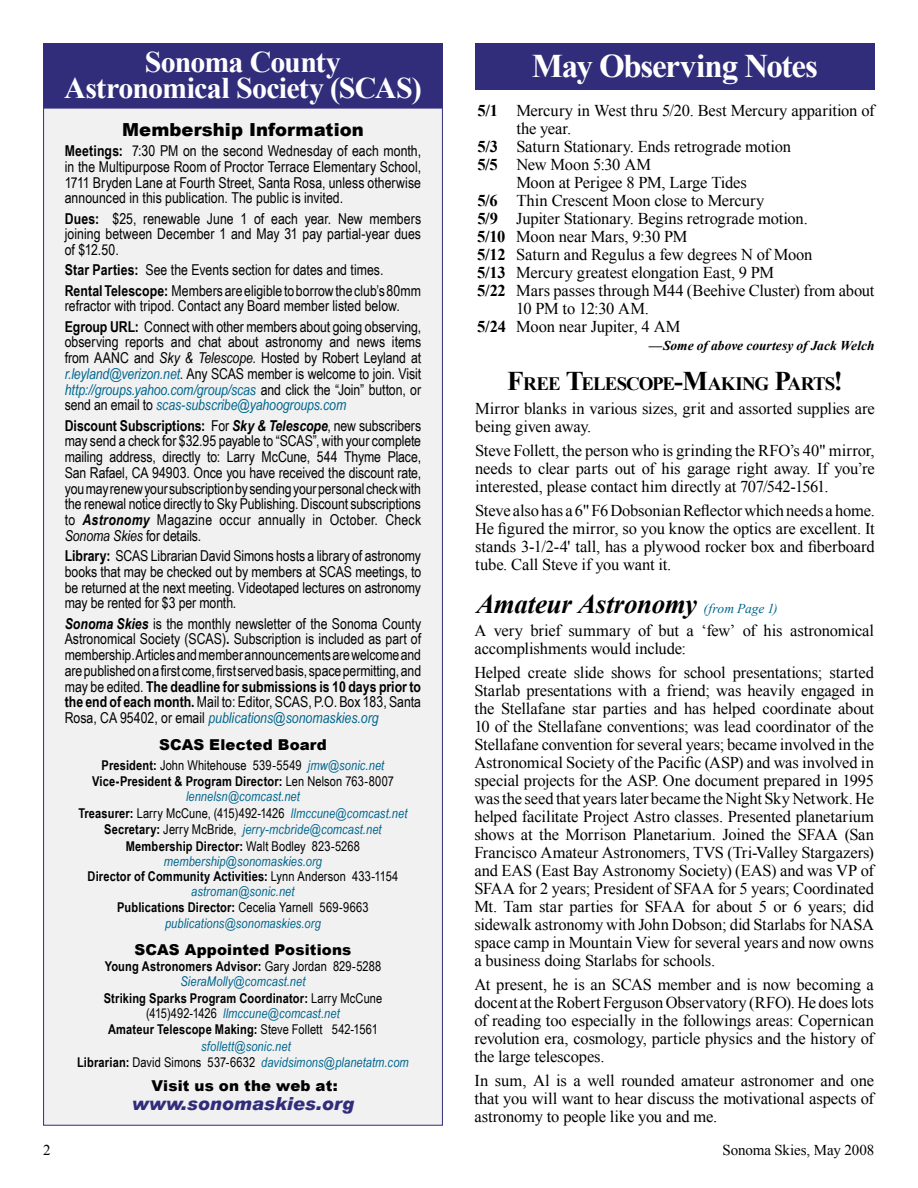
<style>
.page{position:relative;width:918px;height:1188px;background:#fff}
.page>*{position:absolute;margin:0;border:0;box-sizing:border-box;transform-origin:0 0}
.t1{font:700 33px "Times New Roman";letter-spacing:-.035em;color:#fff}
.t2{font:700 30px/25.5px "Times New Roman";letter-spacing:-.025em;color:#fff;text-align:center}
.t3{font:italic 700 27px "Times New Roman";letter-spacing:-.015em;color:#000}
.t4{font:700 18.9px "Times New Roman";letter-spacing:-.05em;color:#000}
.t5{font:900 18px "Arial";letter-spacing:.005em;color:#000}
.t6{font:italic 900 18px "Arial";color:#312d7a}
.t7{font:16.5px/18px "Times New Roman";letter-spacing:-.01em;color:#000;text-align:justify}
.t8{font:16.5px "Times New Roman";letter-spacing:-.03em;color:#000}
.t9{font:15px/15.8px "Arial Narrow";color:#000;text-align:justify}
.t10{font:900 15px "Arial";letter-spacing:.01em;color:#000}
.t11{font:15px "Times New Roman";letter-spacing:-.01em;color:#000}
.t12{font:italic 13.5px/16.5px "Arial Narrow";letter-spacing:.005em;color:#00668c;text-align:center}
.t13{font:700 13.5px/15px "Arial Narrow";letter-spacing:.01em;color:#000;text-align:center}
.t14{font:italic 700 13.5px "Times New Roman";color:#000}
.s1{font-weight:700}
.s2{font-style:italic}
.s3{font-style:italic;color:#00668c}
.s4{font-weight:700;font-style:italic}
.s5{font-weight:400}
.s6{font-weight:400;font-style:italic;color:#00668c}
.s7{font-weight:700;font-style:normal;color:#000}
.s8{font-style:normal;color:#000}
.s9{font-size:27px}
.s10{font-weight:400;font-size:13.5px;color:#00668c}
</style>
<div class="page">
<div style="left:43px;top:43px;width:400px;height:1083px;background:#f1f1f2;border:1px solid #312d7a"></div>
<div style="left:43px;top:43px;width:400px;height:66px;background:#312d7a;border:2px solid #312d7a"></div>
<div style="left:475px;top:43px;width:400px;height:46px;background:#312d7a"></div>
<h2 class="t2" style="left:64px;top:49px;width:359px">Sonoma County<br>Astronomical Society (SCAS)</h2>
<h1 class="t1" style="left:532px;top:43px;width:288px">May Observing Notes</h1>
<p class="t7" style="left:477px;top:101px;width:399px"><span class="s1">5/1</span> Mercury in West thru 5/20. Best Mercury apparition of</p>
<p class="t7" style="left:516px;top:119px;width:56px">the year.</p>
<p class="t7" style="left:477px;top:137px;width:315px"><span class="s1">5/3</span> Saturn Stationary. Ends retrograde motion</p>
<p class="t7" style="left:477px;top:155px;width:175px"><span class="s1">5/5</span> New Moon 5:30 AM</p>
<p class="t7" style="left:516px;top:173px;width:232px">Moon at Perigee 8 PM, Large Tides</p>
<p class="t7" style="left:477px;top:191px;width:289px"><span class="s1">5/6</span> Thin Crescent Moon close to Mercury</p>
<p class="t7" style="left:477px;top:209px;width:332px"><span class="s1">5/9</span> Jupiter Stationary. Begins retrograde motion.</p>
<p class="t7" style="left:477px;top:227px;width:212px"><span class="s1">5/10</span> Moon near Mars, 9:30 PM</p>
<p class="t7" style="left:477px;top:245px;width:337px"><span class="s1">5/12</span> Saturn and Regulus a few degrees N of Moon</p>
<p class="t7" style="left:477px;top:263px;width:298px"><span class="s1">5/13</span> Mercury greatest elongation East, 9 PM</p>
<p class="t7" style="left:477px;top:281px;width:399px"><span class="s1">5/22</span> Mars passes through M44 (Beehive Cluster) from about</p>
<p class="t8" style="left:516px;top:297px;width:134px">10 PM to 12:30 AM.</p>
<p class="t7" style="left:477px;top:317px;width:205px"><span class="s1">5/24</span> Moon near Jupiter, 4 AM</p>
<p class="t14" style="left:649px;top:336px;width:227px">—Some of above courtesy of Jack Welch</p>
<p class="t5" style="left:122px;top:116px;width:243px">Membership Information</p>
<p class="t9" style="left:65px;top:142px;width:358px"><span class="s1">Meetings:</span> 7:30 PM on the second Wednesday of each month, in the Multipurpose Room of Proctor Terrace Elementary School, 1711 Bryden Lane at Fourth Street, Santa Rosa, unless otherwise announced in this publication. The public is invited.</p>
<p class="t9" style="left:65px;top:210px;width:358px"><span class="s1">Dues:</span> $25, renewable June 1 of each year. New members joining between December 1 and May 31 pay partial-year dues of $12.50.</p>
<p class="t9" style="left:65px;top:259px;width:358px;line-height:20.2px"><span class="s1">Star Parties:</span> See the Events section for dates and times.<br><span class="s1">Rental Telescope:</span> Members are eligible to borrow the club’s 80mm</p>
<p class="t9" style="left:65px;top:295px;width:358px;line-height:20.2px">refractor with tripod. Contact any Board member listed below.<br><span class="s1">Egroup URL:</span> Connect with other members about going observing,</p>
<p class="t9" style="left:65px;top:334px;width:358px">observing reports and chat about astronomy and news items from AANC and <span class="s2">Sky &amp; Telescope.</span> Hosted by Robert Leyland at <span class="s3">r.leyland@verizon.net</span>. Any SCAS member is welcome to join. Visit <span class="s3">http://groups.yahoo.com/group/scas</span> and click the “Join” button, or send an email to <span class="s3">scas-subscribe@yahoogroups.com</span></p>
<p class="t9" style="left:65px;top:417px;width:358px"><span class="s1">Discount Subscriptions:</span> For <span class="s4">Sky &amp; Telescope</span>, new subscribers may send a check for $32.95 payable to “SCAS”, with your complete mailing address, directly to: Larry McCune, 544 Thyme Place, San Rafael, CA 94903. Once you have received the discount rate, you may renew your subscription by sending your personal check with the renewal notice directly to Sky Publishing. Discount subscriptions to <span class="s4">Astronomy</span> Magazine occur annually in October. Check <span class="s2">Sonoma Skies</span> for details.</p>
<p class="t9" style="left:65px;top:547px;width:358px"><span class="s1">Library:</span> SCAS Librarian David Simons hosts a library of astronomy books that may be checked out by members at SCAS meetings, to be returned at the next meeting. Videotaped lectures on astronomy may be rented for $3 per month.</p>
<p class="t9" style="left:65px;top:615px;width:358px"><span class="s4">Sonoma Skies</span> is the monthly newsletter of the Sonoma County Astronomical Society (SCAS)<span class="s1">.</span> Subscription is included as part of membership. Articles and member announcements are welcome and are published on a first come, first served basis, space permitting, and may be edited. <span class="s1">The deadline for submissions is 10 days prior to the end of each month.</span> Mail to: Editor, SCAS, P.O. Box 183, Santa Rosa, CA 95402, or email <span class="s3">publications@sonomaskies.org</span></p>
<p class="t10" style="left:159px;top:734px;width:169px">SCAS Elected Board</p>
<p class="t13" style="left:92px;top:756px;width:303px;line-height:16.5px">President: <span class="s5">John Whitehouse 539-5549</span> <span class="s6">jmw@sonic.net<br></span>Vice-President &amp; Program Director: <span class="s5">Len Nelson 763-8007</span></p>
<p class="t12" style="left:78px;top:788px;width:331px">lennelsn@comcast.net<br><span class="s7">Treasurer:</span> <span class="s8">Larry McCune, (415)492-1426</span> llmccune@comcast.net <span class="s7">Secretary:</span> <span class="s8">Jerry McBride,</span> jerry-mcbride@comcast.net <span class="s7">Membership Director:</span> <span class="s8">Walt Bodley 823-5268</span></p>
<p class="t12" style="left:88px;top:853px;width:312px;line-height:15px">membership@sonomaskies.org<br><span class="s7">Director of Community Activities:</span> <span class="s8">Lynn Anderson 433-1154 </span>astroman@sonic.net</p>
<p class="t12" style="left:117px;top:899px;width:253px;line-height:15.8px"><span class="s7">Publications Director:</span> <span class="s8">Cecelia Yarnell 569-9663 </span>publications@sonomaskies.org</p>
<p class="t10" style="left:135px;top:939px;width:218px">SCAS Appointed Positions</p>
<p class="t13" style="left:105px;top:958px;width:278px">Young Astronomers Advisor: <span class="s5">Gary Jordan 829-5288<br></span><span class="s6">SieraMolly@comcast.net</span></p>
<p class="t13" style="left:104px;top:990px;width:280px">Striking Sparks Program Coordinator: <span class="s5">Larry McCune (415)492-1426</span> <span class="s6">llmccune@comcast.net</span></p>
<p class="t12" style="left:77px;top:1021px;width:333px"><span class="s7">Amateur Telescope Making:</span> <span class="s8">Steve Follett 542-1561 </span>sfollett@sonic.net<br><span class="s7">Librarian:</span> <span class="s8">David Simons 537-6632</span> davidsimons@planetatm.com</p>
<p class="t10" style="left:151px;top:1075px;width:188px">Visit us on the web at:</p>
<p class="t6" style="left:132px;top:1093px;width:224px">www.sonomaskies.org</p>
<p class="t4" style="left:507px;top:370px;width:337px"><span class="s9">F</span>REE <span class="s9">T</span>ELESCOPE<span class="s9">-M</span>AKING <span class="s9">P</span>ARTS<span class="s9">!</span></p>
<p class="t7" style="left:475px;top:399px;width:401px">Mirror blanks in various sizes, grit and assorted supplies are being given away.</p>
<p class="t7" style="left:475px;top:441px;width:401px">Steve Follett, the person who is grinding the RFO’s 40" mirror, needs to clear parts out of his garage right away. If you’re interested, please contact him directly at 707/542-1561.</p>
<p class="t7" style="left:475px;top:501px;width:401px">Steve also has a 6" F6 Dobsonian Reflector which needs a home.<br>He figured the mirror, so you know the optics are excellent. It stands 3-1/2-4' tall, has a plywood rocker box and fiberboard tube. Call Steve if you want it.</p>
<h3 class="t3" style="left:476px;top:585px;width:303px">Amateur Astronomy <span class="s10">(from Page 1)</span></h3>
<p class="t7" style="left:474px;top:621px;width:401px">A very brief summary of but a ‘few’ of his astronomical accomplishments would include:</p>
<p class="t7" style="left:474px;top:663px;width:401px">Helped create slide shows for school presentations; started Starlab presentations with a friend; was heavily engaged in the Stellafane star parties and has helped coordinate about 10 of the Stellafane conventions; was lead coordinator of the Stellafane convention for several years; became involved in the Astronomical Society of the Pacific (ASP) and was involved in special projects for the ASP. One document prepared in 1995 was the seed that years later became the Night Sky Network. He helped facilitate Project Astro classes. Presented planetarium shows at the Morrison Planetarium. Joined the SFAA (San Francisco Amateur Astronomers, TVS (Tri-Valley Stargazers) and EAS (East Bay Astronomy Society) (EAS) and was VP of SFAA for 2 years; President of SFAA for 5 years; Coordinated Mt. Tam star parties for SFAA for about 5 or 6 years; did sidewalk astronomy with John Dobson; did Starlabs for NASA space camp in Mountain View for several years and now owns a business doing Starlabs for schools.</p>
<p class="t7" style="left:474px;top:975px;width:401px">At present, he is an SCAS member and is now becoming a docent at the Robert Ferguson Observatory (RFO). He does lots of reading too especially in the followings areas: Copernican revolution era, cosmology, particle physics and the history of the large telescopes.</p>
<p class="t7" style="left:474px;top:1071px;width:401px">In sum, Al is a well rounded amateur astronomer and one that you will want to hear discuss the motivational aspects of astronomy to people like you and me.</p>
<p class="t11" style="left:43px;top:1140px;width:9px">2</p>
<p class="t11" style="left:722px;top:1140px;width:153px">Sonoma Skies, May 2008</p>
</div>
